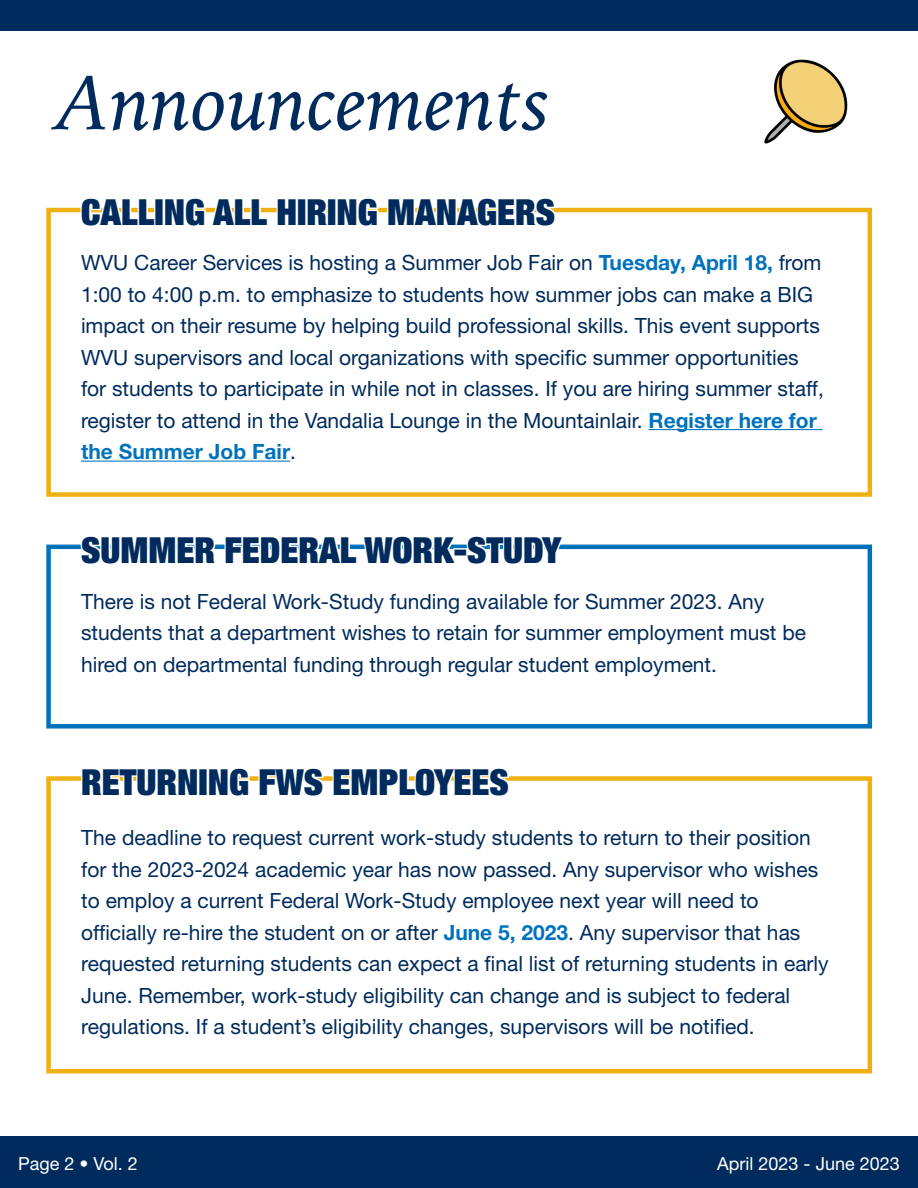
<style>
.page{position:relative;width:918px;height:1188px;background:#fff}
.page>*{position:absolute;margin:0;border:0;box-sizing:border-box;transform-origin:0 0}
.t1{font:italic 79.5px "Iowan Old Style BT";color:#002b5c}
.t2{font:900 condensed 36px "Helvetica Neue LT Std";color:#002b5c}
.t3{font:21px/31.5px "Helvetica Neue LT Std";color:#002b5c}
.t4{font:18px "Helvetica Neue LT Std";color:#fff}
.s1{font-weight:700;color:#0072bc}
</style>
<div class="page">
<div style="left:0;top:0;width:918px;height:31px;background:#002b5c"></div>
<div style="left:0;top:1136px;width:918px;height:52px;background:#002b5c"></div>
<img style="left:764px;top:59px;width:84px;height:85px">
<div style="left:46px;top:545px;width:826px;height:184px;border:4px solid #0072bc"></div>
<svg style="left:79px;top:544px;width:487px;height:6px"></svg>
<div style="left:46px;top:208px;width:826px;height:289px;border:4px solid #f0af13"></div>
<svg style="left:79px;top:207px;width:218px;height:6px"></svg>
<svg style="left:305px;top:207px;width:75px;height:6px"></svg>
<svg style="left:386px;top:207px;width:172px;height:6px"></svg>
<hr style="left:649px;top:429px;width:174px;height:1px;background:#0072bc">
<hr style="left:81px;top:461px;width:209px;height:1px;background:#0072bc">
<div style="left:46px;top:776px;width:826px;height:298px;border:4px solid #f0af13"></div>
<svg style="left:80px;top:776px;width:118px;height:5px"></svg>
<div style="left:198px;top:768px;width:10px;height:28px;border:3px solid #fff"></div>
<svg style="left:206px;top:724px;width:45px;height:72px"></svg>
<svg style="left:257px;top:726px;width:254px;height:55px"></svg>
<p class="t1" style="left:55px;top:53px;width:497px">Announcements</p>
<p class="t2" style="left:81px;top:189px;width:476px">CALLING ALL HIRING MANAGERS</p>
<p class="t3" style="left:81px;top:247px;width:744px">WVU Career Services is hosting a Summer Job Fair on <span class="s1">Tuesday, April 18,</span> from 1:00 to 4:00 p.m. to emphasize to students how summer jobs can make a BIG impact on their resume by helping build professional skills. This event supports WVU supervisors and local organizations with specific summer opportunities for students to participate in while not in classes. If you are hiring summer staff, register to attend in the Vandalia Lounge in the Mountainlair. <span class="s1">Register here for the Summer Job Fair</span>.</p>
<p class="t2" style="left:81px;top:527px;width:482px">SUMMER FEDERAL WORK-STUDY</p>
<p class="t3" style="left:81px;top:585px;width:727px">There is not Federal Work-Study funding available for Summer 2023. Any students that a department wishes to retain for summer employment must be hired on departmental funding through regular student employment.</p>
<p class="t2" style="left:81px;top:759px;width:429px">RETURNING FWS EMPLOYEES</p>
<p class="t3" style="left:81px;top:822px;width:749px">The deadline to request current work-study students to return to their position for the 2023-2024 academic year has now passed. Any supervisor who wishes to employ a current Federal Work-Study employee next year will need to officially re-hire the student on or after <span class="s1">June 5, 2023</span>. Any supervisor that has requested returning students can expect a final list of returning students in early June. Remember, work-study eligibility can change and is subject to federal regulations. If a student’s eligibility changes, supervisors will be notified.</p>
<p class="t4" style="left:18px;top:1152px;width:121px">Page 2 • Vol. 2</p>
<p class="t4" style="left:717px;top:1152px;width:184px">April 2023 - June 2023</p>
<p class="t4" style="left:715px;top:1160px;width:197px">August — October 2020</p>
</div>
